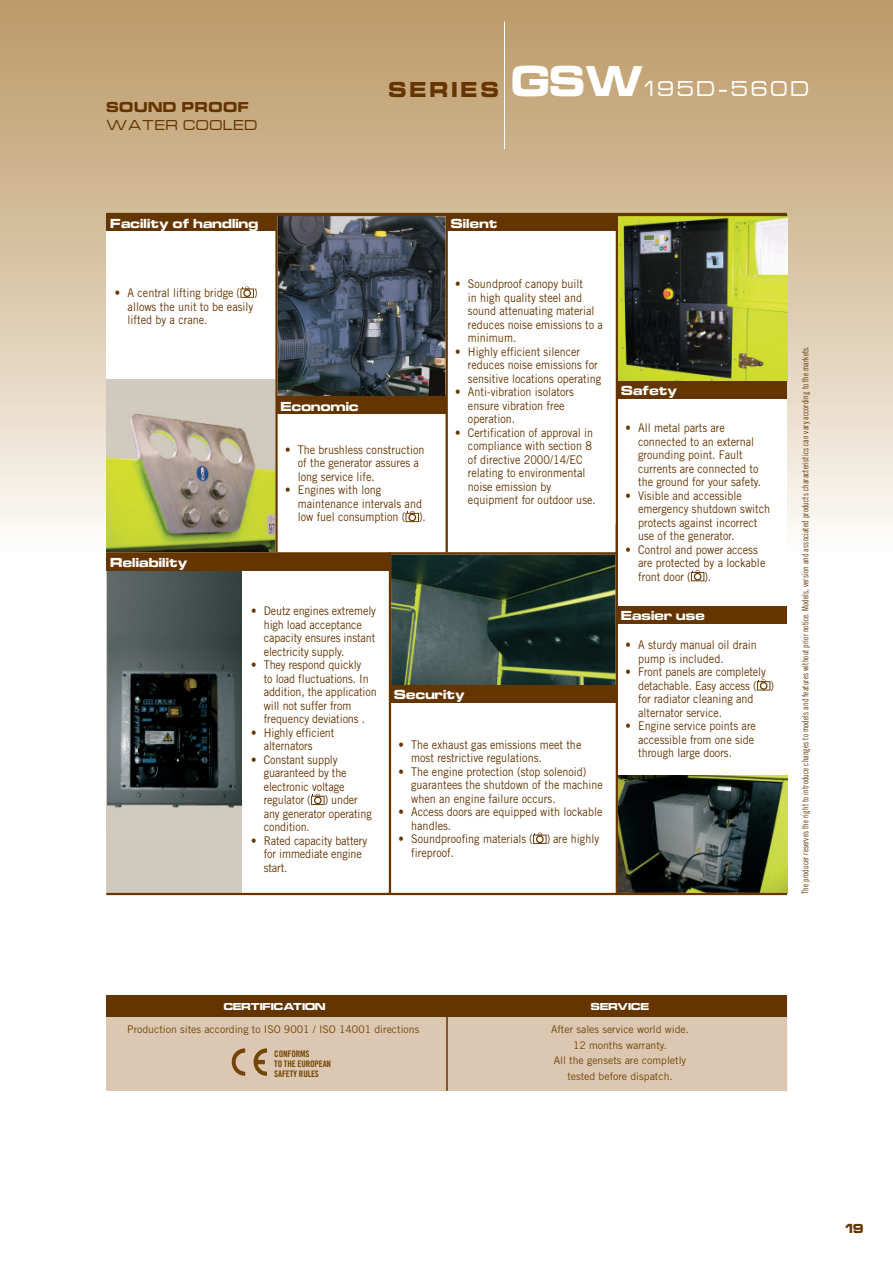
<style>
.page{position:relative;width:893px;height:1263px;background:#fff}
.page>*{position:absolute;margin:0;border:0;box-sizing:border-box;transform-origin:0 0}
.t1{font:22.5px "Microgrammace";letter-spacing:.18em;color:#fff;scale:.9 1}
.t2{font:700 22.5px "Microgrammace";letter-spacing:.18em;color:#653500;scale:.9 1}
.t3{font:15px "Microgrammace";letter-spacing:.065em;color:#653500;scale:.94 1}
.t4{font:700 15px "Microgrammace";letter-spacing:.065em;color:#653500;scale:.94 1}
.t5{font:700 13.65px "Microgrammace";color:#fff}
.t6{font:700 13.5px "Microgrammace";color:#653500;scale:.9 1}
.t7{font:12px/13.5px "Trade Gothic";color:#653500;scale:.9 1}
.t8{font:10.5px/15.5px "Trade Gothic";color:#744405;text-align:center}
.t9{font:700 10.5px "Microgrammace";letter-spacing:-.01em;color:#fff}
.t10{font:9px "Trade Gothic Cond Eighteen";letter-spacing:.025em;color:#653500;scale:.86 1}
.t11{font:9px/10.1px "Trade Gothic Bold Cond Twenty";letter-spacing:-.015em;color:#744405}
.s1{font-family:"Microgramma Bld";font-size:45px}
</style>
<div class="page">
<svg style="left:0;top:0;width:892px;height:527px;background:#ceb691"></svg>
<hr style="left:504px;top:21px;width:1px;height:128px;background:#fff">
<div style="left:106px;top:379px;width:170px;height:173px;background:#d0c9be"></div>
<img style="left:106px;top:413px;width:169px;height:139px">
<img style="left:278px;top:216px;width:167px;height:181px">
<img style="left:618px;top:216px;width:169px;height:165px">
<img style="left:391px;top:554px;width:224px;height:131px">
<img style="left:618px;top:775px;width:169px;height:118px">
<img style="left:108px;top:570px;width:134px;height:323px">
<div style="left:106px;top:231px;width:170px;height:148px;background:#fff"></div>
<svg style="left:240px;top:287px;width:14px;height:11px"></svg>
<div style="left:446px;top:231px;width:171px;height:321px;background:#fff"></div>
<svg style="left:311px;top:794px;width:13px;height:11px"></svg>
<svg style="left:533px;top:833px;width:13px;height:11px"></svg>
<svg style="left:757px;top:679px;width:13px;height:12px"></svg>
<div style="left:106px;top:214px;width:170px;height:17px;background:#653500"></div>
<div style="left:446px;top:214px;width:171px;height:17px;background:#653500"></div>
<hr style="left:106px;top:214px;width:681px;height:2px;background:#653500">
<div style="left:390px;top:685px;width:227px;height:17px;background:#653500"></div>
<hr style="left:615px;top:524px;width:3px;height:370px;background:#653500">
<hr style="left:106px;top:213px;width:681px;height:2px;background:#653500">
<hr style="left:389px;top:552px;width:2px;height:342px;background:#653500">
<div style="left:276px;top:414px;width:170px;height:138px;background:#fff"></div>
<svg style="left:405px;top:511px;width:14px;height:11px"></svg>
<div style="left:276px;top:397px;width:170px;height:17px;background:#653500"></div>
<hr style="left:445px;top:214px;width:3px;height:338px;background:#653500">
<hr style="left:275px;top:214px;width:3px;height:338px;background:#653500">
<div style="left:106px;top:553px;width:284px;height:17px;background:#653500"></div>
<div style="left:617px;top:398px;width:170px;height:207px;background:#fff"></div>
<svg style="left:691px;top:570px;width:13px;height:11px"></svg>
<div style="left:617px;top:381px;width:170px;height:17px;background:#653500"></div>
<hr style="left:106px;top:552px;width:511px;height:2px;background:#653500">
<hr style="left:106px;top:893px;width:681px;height:2px;background:#653500">
<div style="left:617px;top:606px;width:170px;height:17px;background:#653500"></div>
<hr style="left:615px;top:214px;width:3px;height:395px;background:#653500">
<div style="left:106px;top:997px;width:681px;height:94px;background:#dcc8b2"></div>
<div style="left:106px;top:995px;width:681px;height:21px;background:#653500"></div>
<hr style="left:446px;top:999px;width:2px;height:92px;background:#653500">
<img style="left:231px;top:1048px;width:36px;height:28px">
<p class="t4" style="left:106px;top:102px;width:153px">SOUND PROOF</p>
<p class="t3" style="left:106px;top:120px;width:162px">WATER COOLED</p>
<h1 class="t2" style="left:389px;top:82px;width:124px">SERIES</h1>
<h1 class="t1" style="left:512px;top:81px;width:332px"><span class="s1">GSW</span>195D-560D</h1>
<p class="t5" style="left:111px;top:219px;width:149px">Facility of handling</p>
<p class="t5" style="left:451px;top:219px;width:48px">Silent</p>
<p class="t7" style="left:128px;top:287px;width:146px;text-indent:-13px">• A central lifting bridge ( ) allows the unit to be easily lifted by a crane.</p>
<p class="t7" style="left:468px;top:278px;width:151px;text-indent:-13px">• Soundproof canopy built<br>in high quality steel and sound attenuating material reduces noise emissions to a minimum.</p>
<p class="t7" style="left:468px;top:346px;width:149px;text-indent:-13px">• Highly efficient silencer reduces noise emissions for sensitive locations operating</p>
<p class="t7" style="left:468px;top:386px;width:119px;text-indent:-13px">• Anti-vibration isolators ensure vibration free operation.</p>
<p class="t7" style="left:468px;top:427px;width:143px;text-indent:-13px">• Certification of approval in compliance with section 8 of directive 2000/14/EC relating to environmental noise emission by equipment for outdoor use.</p>
<p class="t5" style="left:281px;top:402px;width:79px">Economic</p>
<p class="t7" style="left:298px;top:444px;width:142px;text-indent:-13px">• The brushless construction of the generator assures a long service life.</p>
<p class="t7" style="left:298px;top:484px;width:144px;text-indent:-13px">• Engines with long maintenance intervals and low fuel consumption ( ).</p>
<p class="t5" style="left:111px;top:558px;width:79px">Reliability</p>
<p class="t7" style="left:264px;top:605px;width:126px;text-indent:-13px">• Deutz engines extremely high load acceptance capacity ensures instant electricity supply.</p>
<p class="t7" style="left:264px;top:659px;width:127px;text-indent:-13px">• They respond quickly<br>to load fluctuations. In addition, the application will not suffer from frequency deviations .</p>
<p class="t7" style="left:264px;top:727px;width:80px;text-indent:-13px">• Highly efficient alternators</p>
<p class="t7" style="left:264px;top:754px;width:122px;text-indent:-13px">• Constant supply guaranteed by the electronic voltage regulator ( ) under any generator operating condition.</p>
<p class="t7" style="left:264px;top:835px;width:116px;text-indent:-13px">• Rated capacity battery for immediate engine start.</p>
<p class="t5" style="left:394px;top:690px;width:72px">Security</p>
<p class="t7" style="left:411px;top:739px;width:190px;text-indent:-13px">• The exhaust gas emissions meet the most restrictive regulations.</p>
<p class="t7" style="left:411px;top:766px;width:214px;text-indent:-13px">• The engine protection (stop solenoid) guarantees the shutdown of the machine when an engine failure occurs.</p>
<p class="t7" style="left:411px;top:806px;width:214px;text-indent:-13px">• Access doors are equipped with lockable handles.</p>
<p class="t7" style="left:411px;top:833px;width:210px;text-indent:-13px">• Soundproofing materials ( ) are highly fireproof.</p>
<p class="t5" style="left:621px;top:386px;width:58px">Safety</p>
<p class="t7" style="left:638px;top:422px;width:138px;text-indent:-13px">• All metal parts are connected to an external grounding point. Fault currents are connected to the ground for your safety.</p>
<p class="t7" style="left:638px;top:490px;width:148px;text-indent:-13px">• Visible and accessible emergency shutdown switch protects against incorrect use of the generator.</p>
<p class="t7" style="left:638px;top:544px;width:143px;text-indent:-13px">• Control and power access are protected by a lockable front door ( ).</p>
<p class="t5" style="left:621px;top:611px;width:85px">Easier use</p>
<p class="t7" style="left:638px;top:639px;width:133px;text-indent:-13px">• A sturdy manual oil drain pump is included.</p>
<p class="t7" style="left:638px;top:666px;width:153px;text-indent:-13px">• Front panels are completely detachable. Easy access ( ) for radiator cleaning and alternator service.</p>
<p class="t7" style="left:638px;top:720px;width:132px;text-indent:-13px">• Engine service points are accessible from one side through large doors.</p>
<p class="t10" style="left:802px;top:894px;width:639px;rotate:-90deg">The producer reserves the right to introduce changes to models and features without prior notice. Models, version and associated products characteristics can vary according to the markets.</p>
<p class="t9" style="left:224px;top:1003px;width:103px">CERTIFICATION</p>
<p class="t9" style="left:591px;top:1003px;width:60px">SERVICE</p>
<p class="t8" style="left:127px;top:1023px;width:293px">Production sites according to ISO 9001 / ISO 14001 directions</p>
<p class="t8" style="left:551px;top:1023px;width:139px">After sales service world wide.<br>12 months warranty.<br>All the gensets are completly tested before dispatch.</p>
<p class="t11" style="left:274px;top:1050px;width:58px">CONFORMS<br>TO THE EUROPEAN<br>SAFETY RULES</p>
<p class="t6" style="left:845px;top:1225px;width:22px">19</p>
</div>
